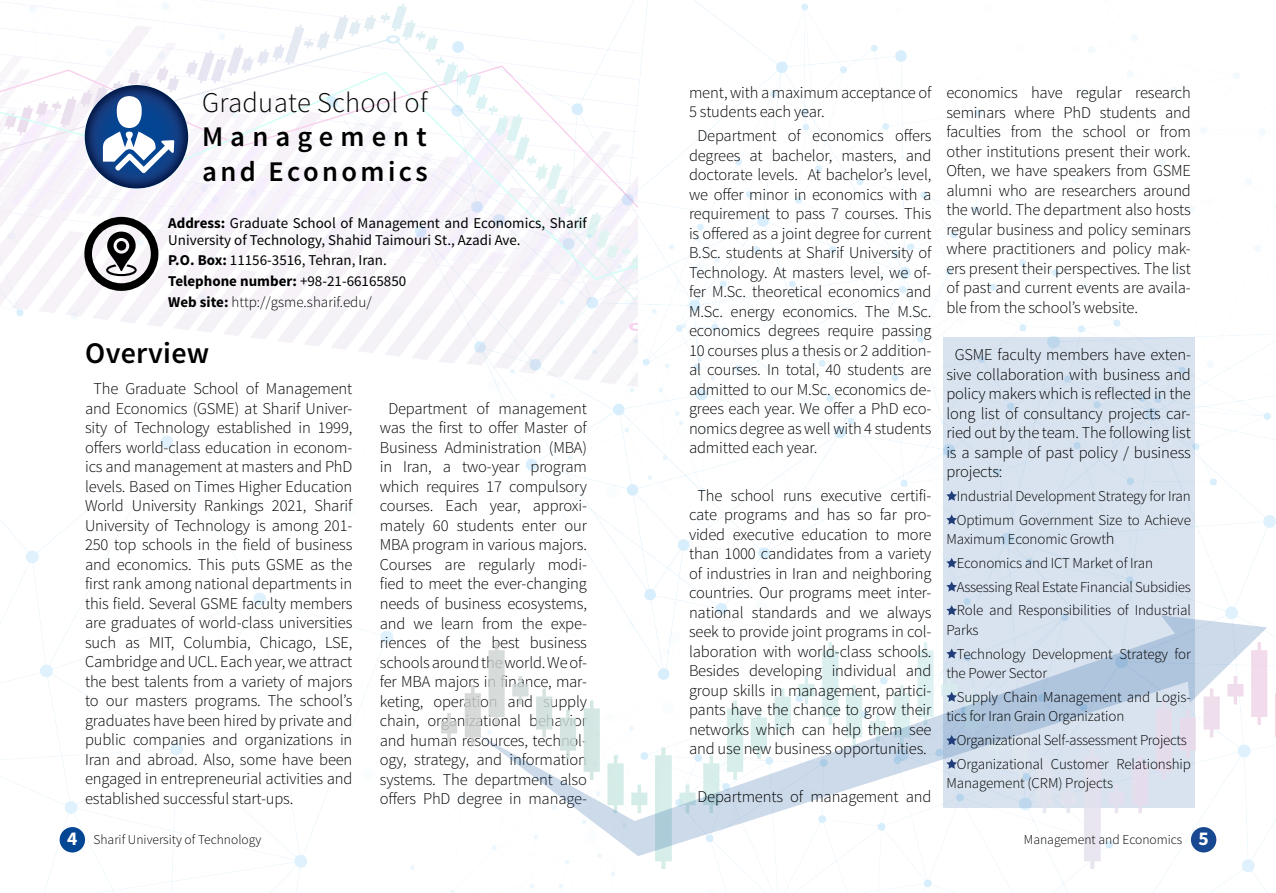
<style>
.page{position:relative;width:1276px;height:893px;background:#fff}
.page>*{position:absolute;margin:0;border:0;box-sizing:border-box;transform-origin:0 0}
.t1{font:600 30px "Source Sans Pro";letter-spacing:.01em;color:#000}
.t2{font:600 28.5px/34.5px "Source Sans Pro";letter-spacing:.12em;color:#000}
.t3{font:300 28.5px "Source Sans Pro";letter-spacing:.01em;color:#000}
.t4{font:300 16.5px/19.5px "Source Sans Pro";letter-spacing:-.01em;color:#000;text-align:justify}
.t5{font:300 15px/23.7px "Source Sans Pro";letter-spacing:-.01em;color:#000}
.t6{font:15px/20.7px "Source Sans Pro";color:#000}
.t7{font:300 13.5px "Source Sans Pro";color:#000}
.s1{font-weight:700}
.s2{font-weight:300}
.s3{font-weight:700;font-size:19.5px;color:#fff}
.s4{font-size:16.5px}
</style>
<div class="page">
<img style="left:0;top:0;width:1276px;height:893px">
<div style="left:60px;top:827px;width:25px;height:25px;background:#034694;border-radius:50%"></div>
<svg style="left:0;top:0;width:638px;height:387px"></svg>
<div style="left:117px;top:241px;width:9px;height:10px;background:#000;border-radius:50%"></div>
<div style="left:943px;top:337px;width:252px;height:471px;background:#d9e3ef"></div>
<svg style="left:1275px;top:685px;width:1px;height:60px"></svg>
<svg style="left:1084px;top:856px;width:16px;height:13px"></svg>
<svg style="left:655px;top:856px;width:17px;height:13px"></svg>
<svg style="left:465px;top:685px;width:13px;height:60px"></svg>
<svg style="left:441px;top:713px;width:16px;height:28px"></svg>
<svg style="left:478px;top:615px;width:789px;height:241px"></svg>
<svg style="left:946px;top:491px;width:11px;height:10px"></svg>
<svg style="left:946px;top:514px;width:11px;height:11px"></svg>
<svg style="left:946px;top:558px;width:11px;height:10px"></svg>
<svg style="left:946px;top:581px;width:11px;height:11px"></svg>
<svg style="left:946px;top:605px;width:11px;height:10px"></svg>
<svg style="left:946px;top:648px;width:11px;height:11px"></svg>
<svg style="left:941px;top:676px;width:16px;height:28px"></svg>
<svg style="left:946px;top:735px;width:11px;height:10px"></svg>
<svg style="left:946px;top:759px;width:11px;height:10px"></svg>
<div style="left:1191px;top:827px;width:25px;height:25px;background:#184891;border-radius:50%"></div>
<h2 class="t3" style="left:202px;top:85px;width:227px">Graduate School of</h2>
<h2 class="t2" style="left:202px;top:121px;width:227px">Management and Economics</h2>
<p class="t6" style="left:168px;top:215px;width:420px;line-height:16.5px"><span class="s1">Address:</span> Graduate School of Management and Economics, Sharif<br>University of Technology, Shahid Taimouri St., Azadi Ave.</p>
<p class="t6" style="left:168px;top:250px;width:240px"><span class="s1">P.O. Box:</span> 11156-3516, Tehran, Iran.<br><span class="s1">Telephone number:</span> +98-21-66165850<br><span class="s1">Web site:</span> <span class="s2">http://gsme.sharif.edu/</span></p>
<h1 class="t1" style="left:85px;top:334px;width:126px">Overview</h1>
<p class="t4" style="left:85px;top:379px;width:269px;text-indent:8px">The Graduate School of Management and Economics (GSME) at Sharif Univer&shy;sity of Technology established in 1999, offers world-class education in econom&shy;ics and management at masters and PhD levels. Based on Times Higher Education World University Rankings 2021, Sharif University of Technology is among 201- 250 top schools in the field of business and economics. This puts GSME as the first rank among national departments in this field. Several GSME faculty members are graduates of world-class universities such as MIT, Columbia, Chicago, LSE, Cambridge and UCL. Each year, we attract the best talents from a variety of majors to our masters programs. The school’s graduates have been hired by private and public companies and organizations in Iran and abroad. Also, some have been engaged in entrepreneurial activities and established successful start-ups.</p>
<p class="t7" style="left:67px;top:832px;width:196px"><span class="s3">4</span> Sharif University of Technology</p>
<p class="t4" style="left:380px;top:399px;width:209px;text-align:center">Department of management was the first to offer Master of<br>Business Administration (MBA) in Iran, a two-year program which requires 17 compulsory courses. Each year, approxi&shy;mately 60 students enter our<br>MBA program in various majors.<br>Courses are regularly modi&shy;fied to meet the ever-changing needs of business ecosystems, and we learn from the expe&shy;riences of the best business schools around the world. We of&shy;fer MBA majors in finance, mar&shy;keting, operation and supply chain, organizational behavior and human resources, technol&shy;ogy, strategy, and information systems. The department also offers PhD degree in manage-</p>
<p class="t4" style="left:689px;top:83px;width:244px">ment, with a maximum acceptance of<br>5 students each year.</p>
<p class="t4" style="left:689px;top:126px;width:244px;text-indent:8px">Department of economics offers degrees at bachelor, masters, and doctorate levels. At bachelor’s level, we offer minor in economics with a requirement to pass 7 courses. This is offered as a joint degree for current B.Sc. students at Sharif University of Technology. At masters level, we of&shy;fer M.Sc. theoretical economics and M.Sc. energy economics. The M.Sc. economics degrees require passing 10 courses plus a thesis or 2 addition&shy;al courses. In total, 40 students are admitted to our M.Sc. economics de&shy;grees each year. We offer a PhD eco&shy;nomics degree as well with 4 students admitted each year.</p>
<p class="t4" style="left:689px;top:486px;width:244px;text-align:center">The school runs executive certifi&shy;cate programs and has so far pro&shy;vided executive education to more than 1000 candidates from a variety of industries in Iran and neighboring countries. Our programs meet inter&shy;national standards and we always seek to provide joint programs in col&shy;laboration with world-class schools.<br>Besides developing individual and group skills in management, partici&shy;pants have the chance to grow their networks which can help them see and use new business opportunities.</p>
<p class="t4" style="left:697px;top:787px;width:235px">Departments of management and</p>
<p class="t4" style="left:946px;top:83px;width:246px">economics have regular research seminars where PhD students and faculties from the school or from other institutions present their work.<br>Often, we have speakers from GSME alumni who are researchers around the world. The department also hosts regular business and policy seminars where practitioners and policy mak&shy;ers present their perspectives. The list of past and current events are availa&shy;ble from the school’s website.</p>
<p class="t4" style="left:946px;top:345px;width:246px;text-indent:8px">GSME faculty members have exten&shy;sive collaboration with business and policy makers which is reflected in the long list of consultancy projects car&shy;ried out by the team. The following list is a sample of past policy / business projects:</p>
<p class="t5" style="left:957px;top:484px;width:236px">Industrial Development Strategy for Iran<br>Optimum Government Size to Achieve</p>
<p class="t5" style="left:957px;top:527px;width:236px;text-indent:-10px">Maximum Economic Growt<span class="s4">h<br></span>Economics and ICT Market of Iran Assessing Real Estate Financial Subsidies Role and Responsibilities of Industrial</p>
<p class="t5" style="left:957px;top:618px;width:236px;text-indent:-10px">Parks<br>Technology Development Strategy for</p>
<p class="t5" style="left:957px;top:661px;width:236px;text-indent:-10px">the Power Sector<br>Supply Chain Management and Logis-</p>
<p class="t5" style="left:957px;top:705px;width:236px;text-indent:-10px">tics for Iran Grain Organization<br>Organizational Self-assessment Projects<br>Organizational Customer Relationship</p>
<p class="t5" style="left:946px;top:772px;width:168px">Management (CRM) Projects</p>
<p class="t7" style="left:1024px;top:832px;width:186px">Management and Economics <span class="s3">5</span></p>
</div>
